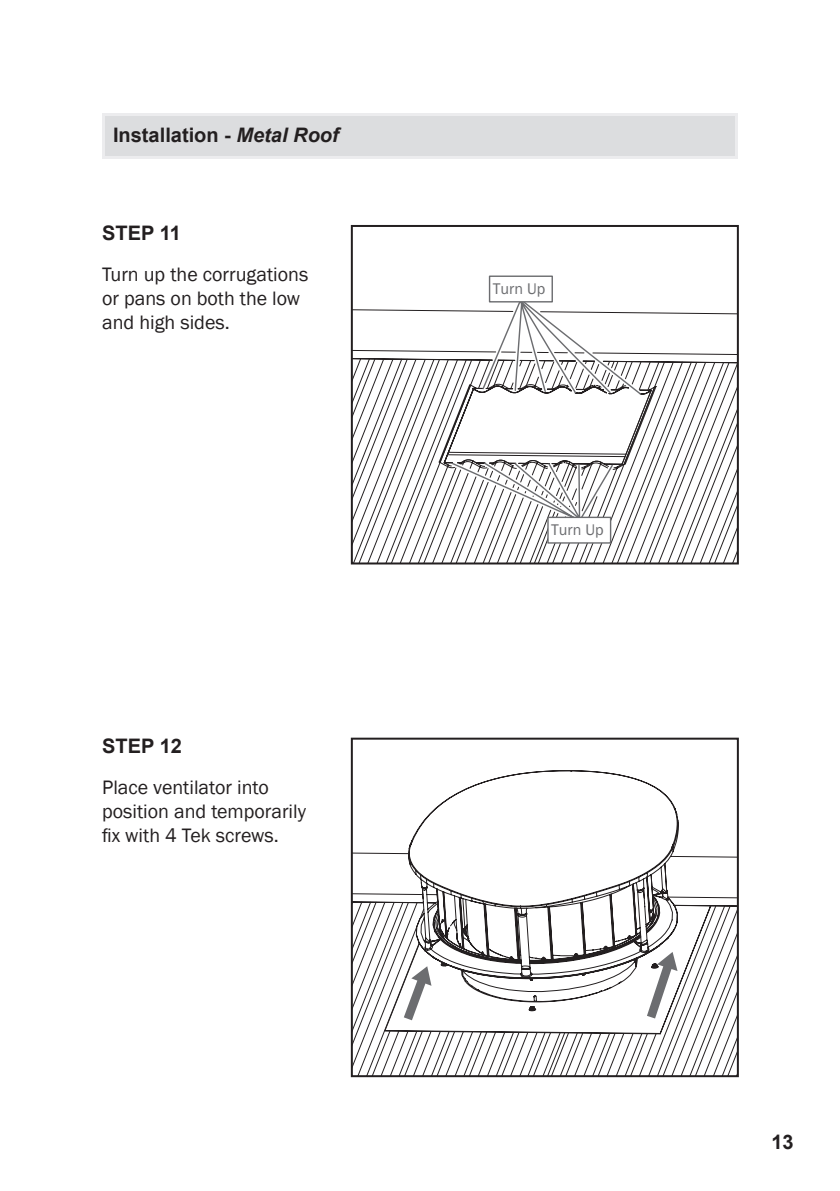
<style>
.page{position:relative;width:840px;height:1191px;background:#fff}
.page>*{position:absolute;margin:0;border:0;box-sizing:border-box;transform-origin:0 0}
.t1{font:20px/24px "Franklin Gothic";color:#231f20}
.t2{font:700 20px "Arial";color:#231f20}
.t3{font:16px "Franklin Gothic";color:#6c6d70}
.s1{font-style:italic}
</style>
<div class="page">
<svg style="left:353px;top:363px;width:382px;height:198px"></svg>
<svg style="left:353px;top:309px;width:382px;height:54px"></svg>
<svg style="left:439px;top:384px;width:216px;height:85px"></svg>
<svg style="left:450px;top:297px;width:191px;height:226px"></svg>
<div style="left:488px;top:275px;width:64px;height:27px;background:#fff;border:1px solid #6c6d70"></div>
<div style="left:547px;top:516px;width:64px;height:27px;background:#fff;border:1px solid #6c6d70"></div>
<div style="left:350px;top:225px;width:388px;height:339px;border:2px solid #231f20"></div>
<svg style="left:353px;top:1034px;width:382px;height:40px"></svg>
<svg style="left:353px;top:770px;width:382px;height:264px"></svg>
<svg style="left:403px;top:966px;width:28px;height:54px"></svg>
<svg style="left:646px;top:952px;width:31px;height:66px"></svg>
<div style="left:350px;top:737px;width:388px;height:340px;border:2px solid #231f20"></div>
<div style="left:102px;top:113px;width:635px;height:46px;background:#ececee"></div>
<div style="left:105px;top:116px;width:629px;height:40px;background:#dcdddf"></div>
<p class="t2" style="left:113px;top:121px;width:227px">Installation - <span class="s1">Metal Roof</span></p>
<p class="t2" style="left:102px;top:219px;width:80px">STEP 11</p>
<p class="t1" style="left:102px;top:262px;width:207px">Turn up the corrugations or pans on both the low and high sides.</p>
<p class="t2" style="left:102px;top:732px;width:81px">STEP 12</p>
<p class="t1" style="left:102px;top:775px;width:205px">Place ventilator into position and temporarily fix with 4 Tek screws.</p>
<p class="t3" style="left:492px;top:278px;width:54px">Turn Up</p>
<p class="t3" style="left:551px;top:519px;width:54px">Turn Up</p>
<p class="t2" style="left:771px;top:1128px;width:24px">13</p>
</div>
